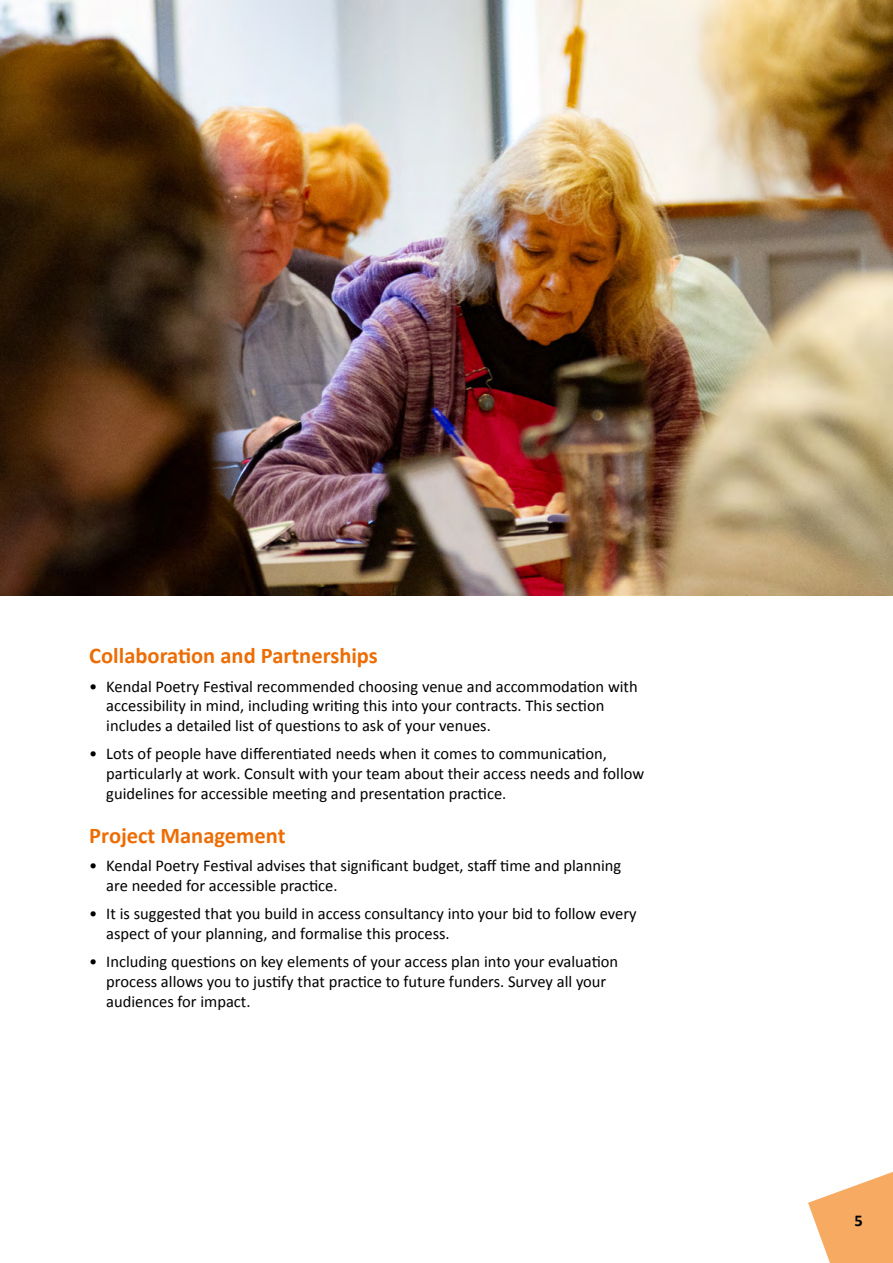
<style>
.page{position:relative;width:893px;height:1263px;background:#fff}
.page>*{position:absolute;margin:0;border:0;box-sizing:border-box;transform-origin:0 0}
.Subheading{font:700 22.5px "Calibri";color:#ed6d05}
.t1{font:16.5px/19.8px "Calibri";color:#000}
.t2{font:700 16.5px "Calibri";color:#000}
</style>
<div class="page">
<img style="left:0;top:0;width:893px;height:595px">
<svg style="left:808px;top:1172px;width:85px;height:91px"></svg>
<h3 class="Subheading" style="left:89px;top:640px;width:290px">Collaboration and Partnerships</h3>
<p class="t1" style="left:106px;top:676px;width:533px;text-indent:-17px">• Kendal Poetry Festival recommended choosing venue and accommodation with accessibility in mind, including writing this into your contracts. This section includes a detailed list of questions to ask of your venues.</p>
<p class="t1" style="left:106px;top:744px;width:539px;text-indent:-17px">• Lots of people have differentiated needs when it comes to communication, particularly at work. Consult with your team about their access needs and follow guidelines for accessible meeting and presentation practice.</p>
<h3 class="Subheading" style="left:89px;top:819px;width:198px">Project Management</h3>
<p class="t1" style="left:106px;top:855px;width:517px;text-indent:-17px">• Kendal Poetry Festival advises that significant budget, staff time and planning are needed for accessible practice.</p>
<p class="t1" style="left:106px;top:903px;width:532px;text-indent:-17px">• It is suggested that you build in access consultancy into your bid to follow every aspect of your planning, and formalise this process.</p>
<p class="t1" style="left:106px;top:951px;width:513px;text-indent:-17px">• Including questions on key elements of your access plan into your evaluation process allows you to justify that practice to future funders. Survey all your audiences for impact.</p>
<p class="t2" style="left:854px;top:1209px;width:10px">5</p>
</div>
